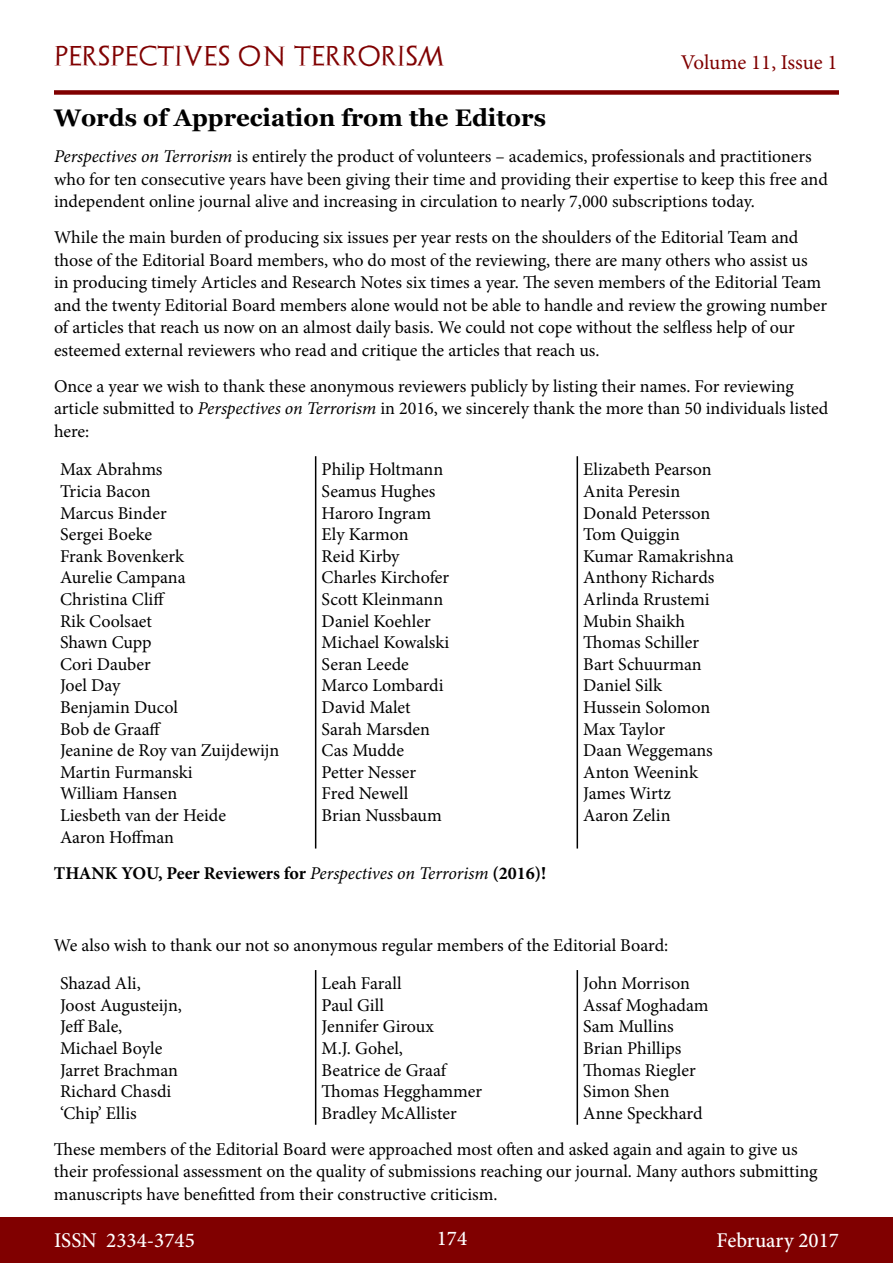
<style>
.page{position:relative;width:893px;height:1263px;background:#fff}
.page>*{position:absolute;margin:0;border:0;box-sizing:border-box;transform-origin:0 0}
.t1{font:700 24px "Georgia";color:#000}
.t2{font:500 21px "Minion Pro";color:#fff}
.t3{font:21px "Archeologicaps";letter-spacing:.045em;color:#800000}
.t4{font:21px "Minion Pro";letter-spacing:-.005em;color:#800000}
.t5{font:18px/21.6px "Minion Pro";color:#000}
.t6{font:700 18px "Minion Pro";color:#000}
.s1{font-style:italic}
.s2{font-weight:400;font-style:italic}
</style>
<div class="page">
<div style="left:0;top:1217px;width:893px;height:46px;background:#800000"></div>
<div style="left:54px;top:90px;width:785px;height:5px;background:#800000"></div>
<hr style="left:315px;top:456px;width:1px;height:392px;background:#000">
<hr style="left:577px;top:456px;width:1px;height:392px;background:#000">
<hr style="left:315px;top:970px;width:1px;height:155px;background:#000">
<hr style="left:577px;top:970px;width:1px;height:155px;background:#000">
<p class="t3" style="left:54px;top:43px;width:392px">PERSPECTIVES ON TERRORISM</p>
<p class="t4" style="left:681px;top:48px;width:158px">Volume 11, Issue 1</p>
<h1 class="t1" style="left:54px;top:102px;width:493px">Words of Appreciation from the Editors</h1>
<p class="t5" style="left:54px;top:145px;width:775px;line-height:22.5px"><span class="s1">Perspectives on Terrorism</span> is entirely the product of volunteers – academics, professionals and practitioners who for ten consecutive years have been giving their time and providing their expertise to keep this free and independent online journal alive and increasing in circulation to nearly 7,000 subscriptions today.</p>
<p class="t5" style="left:54px;top:226px;width:775px;line-height:22.5px">While the main burden of producing six issues per year rests on the shoulders of the Editorial Team and those of the Editorial Board members, who do most of the reviewing, there are many others who assist us<br>in producing timely Articles and Research Notes six times a year. The seven members of the Editorial Team and the twenty Editorial Board members alone would not be able to handle and review the growing number of articles that reach us now on an almost daily basis. We could not cope without the selfless help of our esteemed external reviewers who read and critique the articles that reach us.</p>
<p class="t5" style="left:54px;top:375px;width:776px;line-height:22.5px">Once a year we wish to thank these anonymous reviewers publicly by listing their names. For reviewing article submitted to <span class="s1">Perspectives on Terrorism</span> in 2016, we sincerely thank the more than 50 individuals listed here:</p>
<p class="t5" style="left:60px;top:459px;width:221px">Max Abrahms<br>Tricia Bacon<br>Marcus Binder<br>Sergei Boeke<br>Frank Bovenkerk<br>Aurelie Campana<br>Christina Cliff<br>Rik Coolsaet<br>Shawn Cupp<br>Cori Dauber<br>Joel Day<br>Benjamin Ducol<br>Bob de Graaff<br>Jeanine de Roy van Zuijdewijn<br>Martin Furmanski<br>William Hansen<br>Liesbeth van der Heide<br>Aaron Hoffman</p>
<p class="t5" style="left:322px;top:459px;width:129px">Philip Holtmann<br>Seamus Hughes<br>Haroro Ingram<br>Ely Karmon<br>Reid Kirby<br>Charles Kirchofer<br>Scott Kleinmann<br>Daniel Koehler<br>Michael Kowalski<br>Seran Leede<br>Marco Lombardi<br>David Malet<br>Sarah Marsden<br>Cas Mudde<br>Petter Nesser<br>Fred Newell<br>Brian Nussbaum</p>
<p class="t5" style="left:583px;top:459px;width:152px">Elizabeth Pearson<br>Anita Peresin<br>Donald Petersson<br>Tom Quiggin<br>Kumar Ramakrishna<br>Anthony Richards<br>Arlinda Rrustemi<br>Mubin Shaikh<br>Thomas Schiller<br>Bart Schuurman<br>Daniel Silk<br>Hussein Solomon<br>Max Taylor<br>Daan Weggemans<br>Anton Weenink<br>James Wirtz<br>Aaron Zelin</p>
<p class="t6" style="left:54px;top:860px;width:494px">THANK YOU, Peer Reviewers for <span class="s2">Perspectives on Terrorism</span> (2016)!</p>
<p class="t5" style="left:60px;top:926px;width:610px;line-height:38.5px;text-indent:-6px">We also wish to thank our not so anonymous regular members of the Editorial Board:<br>Shazad Ali,</p>
<p class="t5" style="left:60px;top:994px;width:124px">Joost Augusteijn,<br>Jeff Bale,<br>Michael Boyle<br>Jarret Brachman<br>Richard Chasdi ‘Chip’ Ellis</p>
<p class="t5" style="left:322px;top:973px;width:162px">Leah Farall<br>Paul Gill<br>Jennifer Giroux<br>M.J. Gohel,<br>Beatrice de Graaf<br>Thomas Hegghammer<br>Bradley McAllister</p>
<p class="t5" style="left:583px;top:973px;width:127px">John Morrison<br>Assaf Moghadam<br>Sam Mullins<br>Brian Phillips<br>Thomas Riegler<br>Simon Shen<br>Anne Speckhard</p>
<p class="t5" style="left:54px;top:1138px;width:765px;line-height:22.5px">These members of the Editorial Board were approached most often and asked again and again to give us their professional assessment on the quality of submissions reaching our journal. Many authors submitting manuscripts have benefitted from their constructive criticism.</p>
<p class="t2" style="left:54px;top:1226px;width:142px">ISSN 2334-3745</p>
<p class="t2" style="left:437px;top:1224px;width:32px">174</p>
<p class="t2" style="left:717px;top:1226px;width:124px">February 2017</p>
</div>
